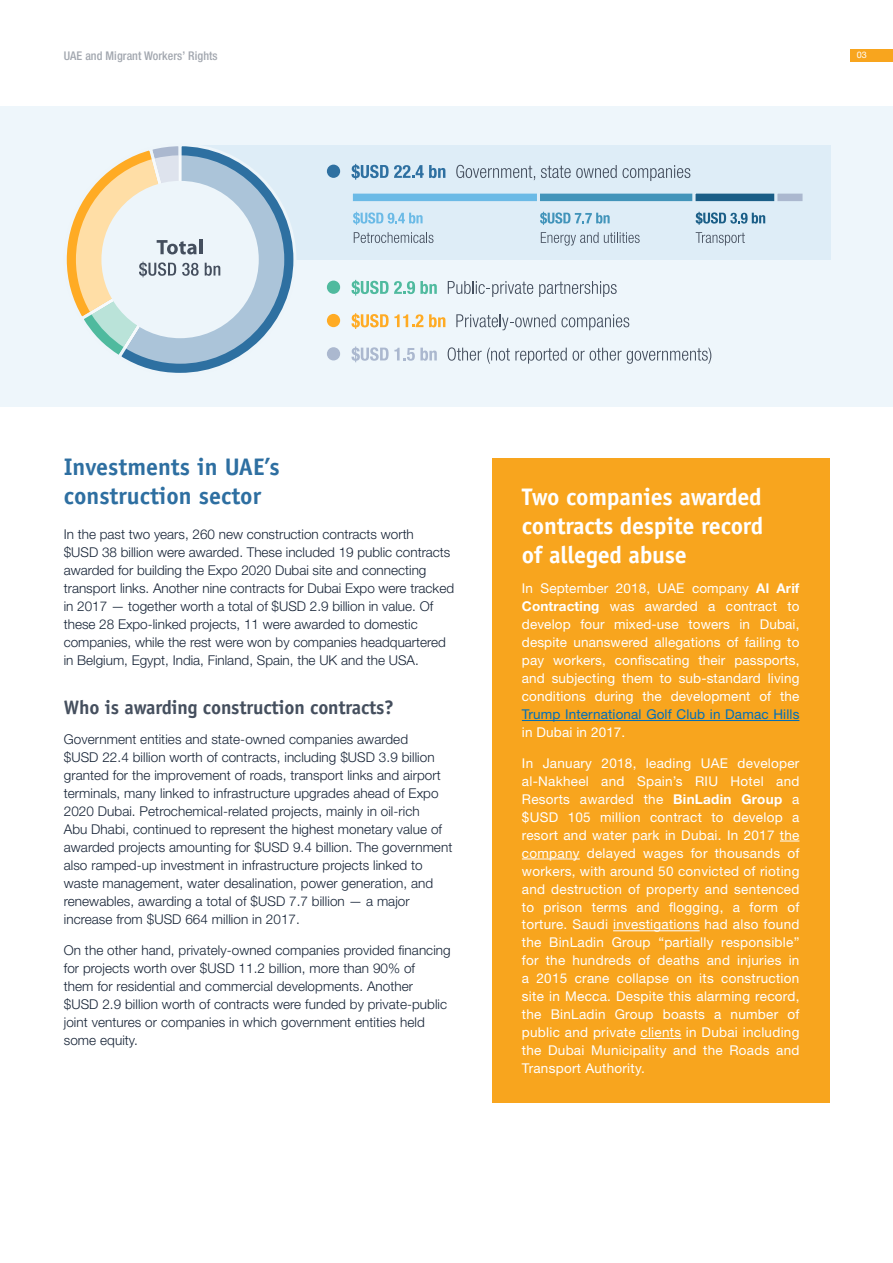
<style>
.page{position:relative;width:893px;height:1263px;background:#fff}
.page>*{position:absolute;margin:0;border:0;box-sizing:border-box;transform-origin:0 0}
.t1{font:700 24px/28.8px "Officina Sans Std";letter-spacing:-.01em;color:#fff;text-align:justify}
.t2{font:700 24px/28.8px "Officina Sans Std";color:#2e6fa1}
.t3{font:700 19.5px "Officina Sans Std";letter-spacing:-.01em;color:#454f5e}
.t4{font:300 13.5px/18px "Helvetica Neue LT Std";letter-spacing:.005em;color:#162336}
.t5{font:13.5px/18px "Helvetica Neue LT Std";letter-spacing:.01em;color:#fff;text-align:justify}
.t6{font:13.5px "Helvetica Neue LT Std";letter-spacing:.01em;color:#006fba}
.t7{font:500 condensed 12px "Helvetica Neue LT Std";letter-spacing:.005em;color:#a2a7af}
.t8{font:9px "Helvetica Neue LT Std";color:#fff}
.s1{font-weight:700}
</style>
<div class="page">
<div style="left:0;top:106px;width:893px;height:301px;background:#eef6fb"></div>
<div style="left:492px;top:458px;width:337px;height:645px;background:#f8a51e"></div>
<hr style="left:522px;top:720px;width:277px;height:1px;background:#006fba">
<svg style="left:780px;top:841px;width:19px;height:1px"></svg>
<hr style="left:522px;top:859px;width:58px;height:1px;background:#fff">
<hr style="left:613px;top:930px;width:87px;height:1px;background:#fff">
<hr style="left:640px;top:1038px;width:41px;height:1px;background:#fff">
<div style="left:180px;top:145px;width:650px;height:115px;background:#deedf7"></div>
<svg style="left:66px;top:145px;width:230px;height:228px"></svg>
<svg style="left:352px;top:164px;width:93px;height:16px"></svg>
<svg style="left:456px;top:165px;width:79px;height:15px"></svg>
<svg style="left:541px;top:165px;width:149px;height:16px"></svg>
<svg style="left:696px;top:212px;width:69px;height:13px"></svg>
<svg style="left:696px;top:232px;width:49px;height:13px"></svg>
<svg style="left:353px;top:212px;width:70px;height:13px"></svg>
<svg style="left:354px;top:232px;width:79px;height:11px"></svg>
<svg style="left:540px;top:212px;width:70px;height:13px"></svg>
<svg style="left:541px;top:232px;width:99px;height:14px"></svg>
<div style="left:327px;top:165px;width:13px;height:13px;background:#2e70a1;border-radius:50%"></div>
<svg style="left:352px;top:280px;width:85px;height:16px"></svg>
<svg style="left:448px;top:281px;width:85px;height:16px"></svg>
<svg style="left:539px;top:281px;width:78px;height:16px"></svg>
<div style="left:327px;top:281px;width:13px;height:13px;background:#4fba9e;border-radius:50%"></div>
<svg style="left:352px;top:313px;width:71px;height:16px"></svg>
<svg style="left:429px;top:314px;width:16px;height:13px"></svg>
<svg style="left:456px;top:314px;width:173px;height:16px"></svg>
<div style="left:327px;top:314px;width:13px;height:13px;background:#ffab24;border-radius:50%"></div>
<svg style="left:352px;top:346px;width:85px;height:16px"></svg>
<svg style="left:448px;top:347px;width:119px;height:17px"></svg>
<svg style="left:573px;top:348px;width:138px;height:16px"></svg>
<div style="left:327px;top:347px;width:13px;height:13px;background:#abb8cf;border-radius:50%"></div>
<svg style="left:352px;top:193px;width:451px;height:9px;background:#6cabcd"></svg>
<div style="left:850px;top:49px;width:43px;height:13px;background:#f8a51e"></div>
<p class="t7" style="left:64px;top:48px;width:155px">UAE and Migrant Workers’ Rights</p>
<p class="t8" style="left:857px;top:50px;width:12px">03</p>
<h1 class="t2" style="left:64px;top:452px;width:218px">Investments in UAE’s construction sector</h1>
<p class="t4" style="left:64px;top:525px;width:392px">In the past two years, 260 new construction contracts worth<br>$USD 38 billion were awarded. These included 19 public contracts awarded for building the Expo 2020 Dubai site and connecting transport links. Another nine contracts for Dubai Expo were tracked in 2017 — together worth a total of $USD 2.9 billion in value. Of these 28 Expo-linked projects, 11 were awarded to domestic companies, while the rest were won by companies headquartered in Belgium, Egypt, India, Finland, Spain, the UK and the USA.</p>
<h2 class="t3" style="left:64px;top:695px;width:332px">Who is awarding construction contracts?</h2>
<p class="t4" style="left:64px;top:730px;width:390px">Government entities and state-owned companies awarded<br>$USD 22.4 billion worth of contracts, including $USD 3.9 billion granted for the improvement of roads, transport links and airport terminals, many linked to infrastructure upgrades ahead of Expo 2020 Dubai. Petrochemical-related projects, mainly in oil-rich<br>Abu Dhabi, continued to represent the highest monetary value of awarded projects amounting for $USD 9.4 billion. The government also ramped-up investment in infrastructure projects linked to waste management, water desalination, power generation, and renewables, awarding a total of $USD 7.7 billion — a major increase from $USD 664 million in 2017.</p>
<p class="t4" style="left:64px;top:941px;width:388px">On the other hand, privately-owned companies provided financing for projects worth over $USD 11.2 billion, more than 90% of<br>them for residential and commercial developments. Another $USD 2.9 billion worth of contracts were funded by private-public joint ventures or companies in which government entities held some equity.</p>
<h1 class="t1" style="left:522px;top:482px;width:243px">Two companies awarded contracts despite record of alleged abuse</h1>
<p class="t5" style="left:522px;top:579px;width:279px">In September 2018, UAE company <span class="s1">Al Arif Contracting</span> was awarded a contract to develop four mixed-use towers in Dubai, despite unanswered allegations of failing to pay workers, confiscating their passports, and subjecting them to sub-standard living conditions during the development of the</p>
<p class="t6" style="left:522px;top:706px;width:279px">Trump International Golf Club in Damac Hills</p>
<p class="t5" style="left:522px;top:723px;width:105px">in Dubai in 2017.</p>
<p class="t5" style="left:522px;top:754px;width:279px">In January 2018, leading UAE developer al-Nakheel and Spain’s RIU Hotel and Resorts awarded the <span class="s1">BinLadin Group</span> a $USD 105 million contract to develop a resort and water park in Dubai. In 2017 the company delayed wages for thousands of workers, with around 50 convicted of rioting and destruction of property and sentenced to prison terms and flogging, a form of torture. Saudi investigations had also found the BinLadin Group “partially responsible” for the hundreds of deaths and injuries in a 2015 crane collapse on its construction site in Mecca. Despite this alarming record, the BinLadin Group boasts a number of public and private clients in Dubai including the Dubai Municipality and the Roads and Transport Authority.</p>
</div>
